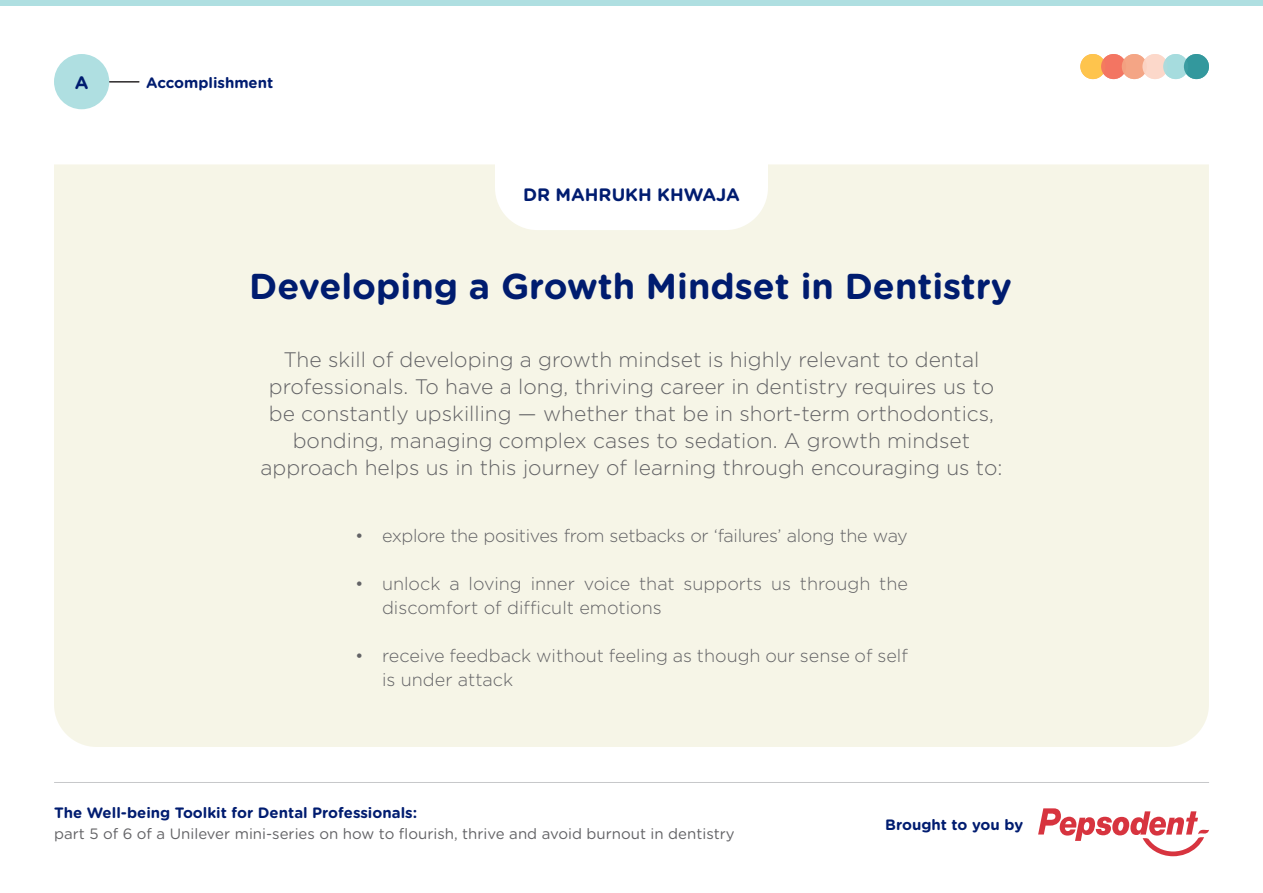
<style>
.page{position:relative;width:1263px;height:893px;background:#fff}
.page>*{position:absolute;margin:0;border:0;box-sizing:border-box;transform-origin:0 0}
.t1{font:700 36px "Gotham Rounded";color:#001c6f}
.t2{font:300 21px/27px "Gotham HTF";color:#636366;text-align:center}
.t3{font:300 18px/24px "Gotham HTF";color:#636366}
.t4{font:300 18px "Gotham HTF";letter-spacing:-.02em;color:#636366}
.t5{font:700 18px "Gotham Rounded";color:#001c70}
.t6{font:15px "Gotham Rounded";color:#636366}
.t7{font:700 15px "Gotham Rounded";color:#001c70}
</style>
<div class="page">
<hr style="left:54px;top:782px;width:1155px;height:1px;background:#c7c8ca">
<div style="left:54px;top:54px;width:55px;height:55px;background:#afdfe1;border-radius:50%"></div>
<div style="left:0;top:0;width:1263px;height:6px;background:#afdfe1"></div>
<hr style="left:109px;top:82px;width:30px;height:1px;background:#231f20">
<div style="left:1080px;top:54px;width:25px;height:25px;background:#ffc74f;border-radius:50%"></div>
<div style="left:1101px;top:54px;width:25px;height:25px;background:#f37461;border-radius:50%"></div>
<div style="left:1122px;top:54px;width:25px;height:25px;background:#f4a584;border-radius:50%"></div>
<div style="left:1142px;top:54px;width:25px;height:25px;background:#fcd8ca;border-radius:50%"></div>
<div style="left:1163px;top:54px;width:25px;height:25px;background:#a6dcde;border-radius:50%"></div>
<div style="left:1184px;top:54px;width:25px;height:25px;background:#31979c;border-radius:50%"></div>
<svg style="left:1038px;top:808px;width:171px;height:48px"></svg>
<div style="left:54px;top:164px;width:1155px;height:583px;background:#f6f5e7"></div>
<div style="left:495px;top:120px;width:273px;height:110px;background:#fff;border-radius:43px"></div>
<p class="t5" style="left:75px;top:69px;width:15px">A</p>
<p class="t7" style="left:146px;top:71px;width:129px">Accomplishment</p>
<p class="t5" style="left:523px;top:181px;width:218px">DR MAHRUKH KHWAJA</p>
<p class="t1" style="left:249px;top:260px;width:764px">Developing a Growth Mindset in Dentistry</p>
<p class="t2" style="left:260px;top:346px;width:743px">The skill of developing a growth mindset is highly relevant to dental professionals. To have a long, thriving career in dentistry requires us to be constantly upskilling — whether that be in short-term orthodontics, bonding, managing complex cases to sedation. A growth mindset approach helps us in this journey of learning through encouraging us to:</p>
<p class="t4" style="left:355px;top:525px;width:554px">• explore the positives from setbacks or ‘failures’ along the way</p>
<p class="t3" style="left:382px;top:571px;width:527px;text-indent:-27px">• unlock a loving inner voice that supports us through the discomfort of difficult emotions</p>
<p class="t3" style="left:382px;top:643px;width:527px;text-indent:-27px">• receive feedback without feeling as though our sense of self is under attack</p>
<p class="t7" style="left:54px;top:802px;width:365px">The Well-being Toolkit for Dental Professionals:</p>
<p class="t6" style="left:54px;top:824px;width:682px">part 5 of 6 of a Unilever mini-series on how to flourish, thrive and avoid burnout in dentistry</p>
<p class="t7" style="left:885px;top:813px;width:139px">Brought to you by</p>
</div>
